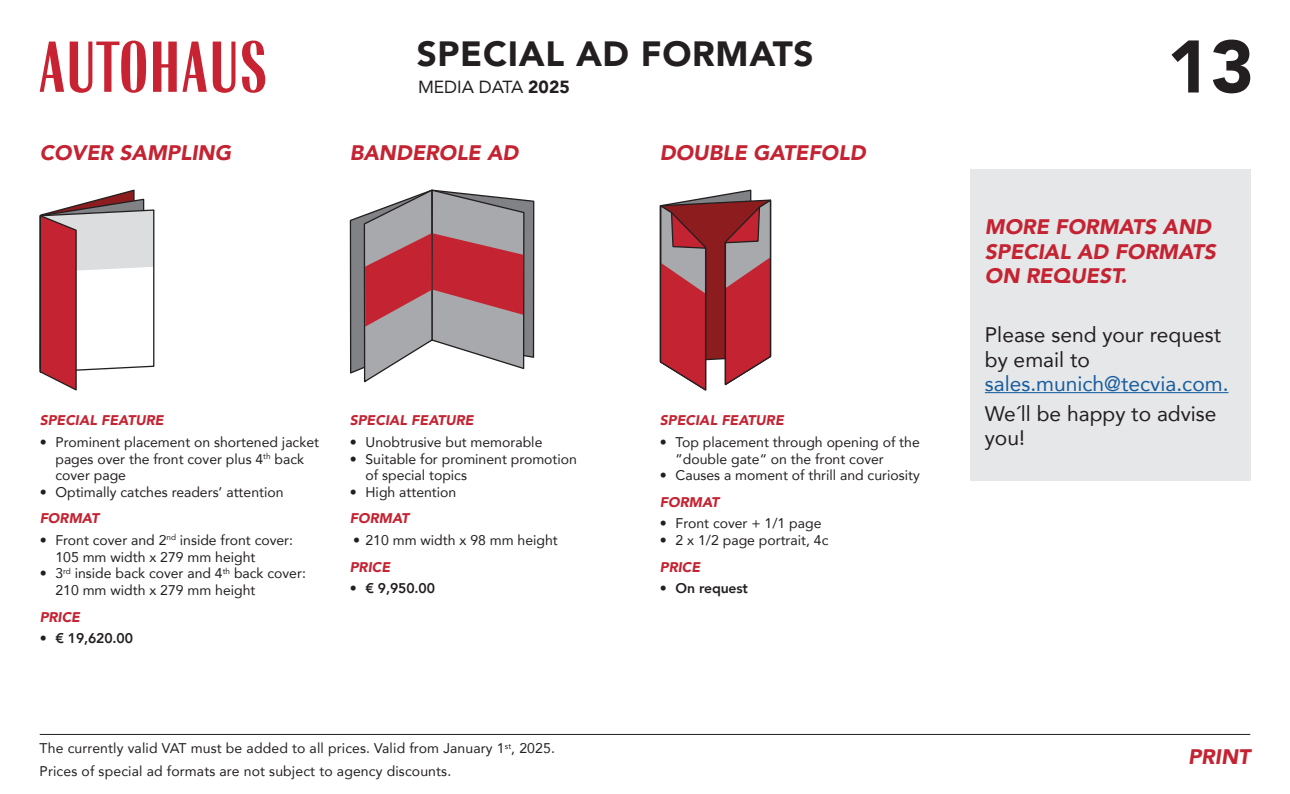
<style>
.page{position:relative;width:1290px;height:794px;background:#fff}
.page>*{position:absolute;margin:0;border:0;box-sizing:border-box;transform-origin:0 0}
.t1{font:900 73.5px "Avenir";color:#231f20}
.t2{font:900 35px "Avenir";letter-spacing:.02em;color:#231f20}
.t3{font:italic 900 21px/24.5px "Avenir";color:#c42332}
.t4{font:21px/24.5px "Avenir";color:#231f20}
.t5{font:17.5px "Avenir";color:#231f20}
.t6{font:14px/16.6px "Avenir";color:#231f20}
.t7{font:italic 900 14px "Avenir";color:#c42332}
.t8{font:800 14px "Avenir";letter-spacing:-.01em;color:#231f20}
.s1{font-weight:900}
.s2{color:#175d9e}
</style>
<div class="page">
<hr style="left:40px;top:734px;width:1210px;height:1px;background:#231f20">
<svg style="left:40px;top:41px;width:225px;height:52px"></svg>
<svg style="left:39px;top:189px;width:116px;height:202px"></svg>
<svg style="left:349px;top:189px;width:186px;height:194px"></svg>
<svg style="left:659px;top:189px;width:113px;height:202px;background:#b0575e"></svg>
<div style="left:970px;top:169px;width:280px;height:311px;background:#e6e7e9"></div>
<hr style="left:985px;top:392px;width:243px;height:1px;background:#175d9e">
<p class="t2" style="left:417px;top:24px;width:398px">SPECIAL AD FORMATS</p>
<p class="t5" style="left:418px;top:73px;width:153px">MEDIA DATA <span class="s1">2025</span></p>
<p class="t3" style="left:40px;top:140px;width:193px">COVER SAMPLING</p>
<p class="t3" style="left:350px;top:140px;width:170px">BANDEROLE AD</p>
<p class="t3" style="left:660px;top:140px;width:207px">DOUBLE GATEFOLD</p>
<p class="t7" style="left:40px;top:409px;width:125px">SPECIAL FEATURE</p>
<p class="t6" style="left:55px;top:433px;width:265px;text-indent:-16px">• Prominent placement on shortened jacket pages over the front cover plus 4<sup>th</sup> back cover page</p>
<p class="t6" style="left:40px;top:483px;width:245px">• Optimally catches readers’ attention</p>
<p class="t7" style="left:40px;top:507px;width:61px">FORMAT</p>
<p class="t6" style="left:55px;top:531px;width:239px;text-indent:-16px">• Front cover and 2<sup>nd</sup> inside front cover:<br>105 mm width x 279 mm height</p>
<p class="t6" style="left:55px;top:565px;width:252px;text-indent:-16px">• 3<sup>rd</sup> inside back cover and 4<sup>th</sup> back cover:<br>210 mm width x 279 mm height</p>
<p class="t7" style="left:40px;top:605px;width:42px">PRICE</p>
<p class="t8" style="left:40px;top:627px;width:95px">• € 19,620.00</p>
<p class="t7" style="left:350px;top:409px;width:125px">SPECIAL FEATURE</p>
<p class="t6" style="left:350px;top:433px;width:194px">• Unobtrusive but memorable</p>
<p class="t6" style="left:365px;top:450px;width:213px;text-indent:-16px">• Suitable for prominent promotion of special topics</p>
<p class="t6" style="left:350px;top:483px;width:108px">• High attention</p>
<p class="t7" style="left:350px;top:507px;width:61px">FORMAT</p>
<p class="t6" style="left:353px;top:531px;width:206px">• 210 mm width x 98 mm height</p>
<p class="t7" style="left:350px;top:555px;width:42px">PRICE</p>
<p class="t8" style="left:350px;top:577px;width:87px">• € 9,950.00</p>
<p class="t6" style="left:40px;top:740px;width:517px">The currently valid VAT must be added to all prices. Valid from January 1<sup>st</sup>, 2025.</p>
<p class="t6" style="left:40px;top:762px;width:413px">Prices of special ad formats are not subject to agency discounts.</p>
<p class="t7" style="left:660px;top:409px;width:125px">SPECIAL FEATURE</p>
<p class="t6" style="left:676px;top:433px;width:246px;text-indent:-16px">• Top placement through opening of the ”double gate“ on the front cover</p>
<p class="t6" style="left:660px;top:467px;width:261px">• Causes a moment of thrill and curiosity</p>
<p class="t7" style="left:660px;top:490px;width:61px">FORMAT</p>
<p class="t6" style="left:660px;top:515px;width:163px">• Front cover + 1/1 page</p>
<p class="t6" style="left:660px;top:531px;width:170px">• 2 x 1/2 page portrait, 4c</p>
<p class="t7" style="left:660px;top:555px;width:42px">PRICE</p>
<p class="t8" style="left:660px;top:577px;width:90px">• On request</p>
<h1 class="t1" style="left:1167px;top:4px;width:89px">13</h1>
<p class="t3" style="left:985px;top:214px;width:232px">MORE FORMATS AND<br>SPECIAL AD FORMATS<br>ON REQUEST.</p>
<p class="t4" style="left:985px;top:322px;width:245px">Please send your request by email to <span class="s2">sales.munich@tecvia.com.</span></p>
<p class="t4" style="left:985px;top:400px;width:233px">We´ll be happy to advise you!</p>
<h3 class="t3" style="left:1188px;top:744px;width:64px">PRINT</h3>
</div>
